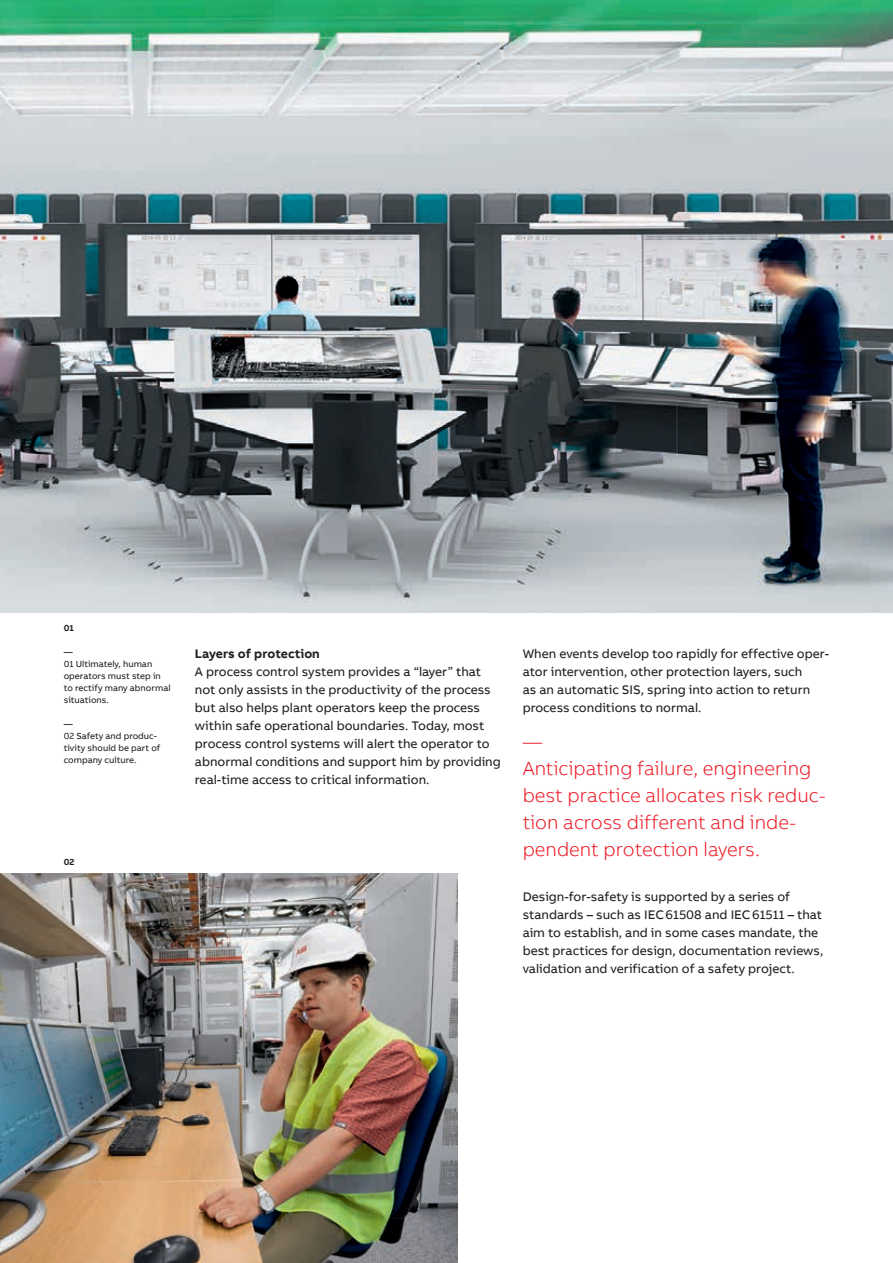
<style>
.page{position:relative;width:893px;height:1263px;background:#fff}
.page>*{position:absolute;margin:0;border:0;box-sizing:border-box;transform-origin:0 0}
.t1{font:300 19.5px/27px "AB Bvoice";color:#ee1c28}
.t2{font:12.75px/18px "AB Bvoice";color:#231f20}
.t3{font:700 12.75px "AB Bvoice";color:#231f20}
.t4{font:9px/12px "AB Bvoice";color:#231f20}
.t5{font:700 9px "AB Bvoice";color:#231f20}
</style>
<div class="page">
<img style="left:0;top:0;width:893px;height:613px">
<img style="left:0;top:874px;width:457px;height:389px">
<p class="t5" style="left:64px;top:622px;width:12px">01</p>
<p class="t4" style="left:64px;top:646px;width:108px">—<br>01 Ultimately, human operators must step in to rectify many abnormal situations.</p>
<p class="t4" style="left:64px;top:718px;width:98px">—<br>02 Safety and produc&shy;tivity should be part of company culture.</p>
<p class="t5" style="left:64px;top:856px;width:12px">02</p>
<p class="t3" style="left:195px;top:645px;width:126px">Layers of protection</p>
<p class="t2" style="left:195px;top:663px;width:307px">A process control system provides a “layer” that not only assists in the productivity of the process but also helps plant operators keep the process within safe operational boundaries. Today, most process control systems will alert the operator to abnormal conditions and support him by providing real-time access to critical information.</p>
<p class="t2" style="left:523px;top:645px;width:308px">When events develop too rapidly for effective oper&shy;ator intervention, other protection layers, such<br>as an automatic SIS, spring into action to return process conditions to normal.</p>
<h1 class="t1" style="left:523px;top:728px;width:305px">—<br>Anticipating failure, engineering best practice allocates risk reduc&shy;tion across different and inde&shy;pendent protection layers.</h1>
<p class="t2" style="left:523px;top:888px;width:302px">Design-for-safety is supported by a series of standards – such as IEC61508 and IEC61511 – that aim to establish, and in some cases mandate, the best practices for design, documentation reviews, validation and verification of a safety project.</p>
</div>
